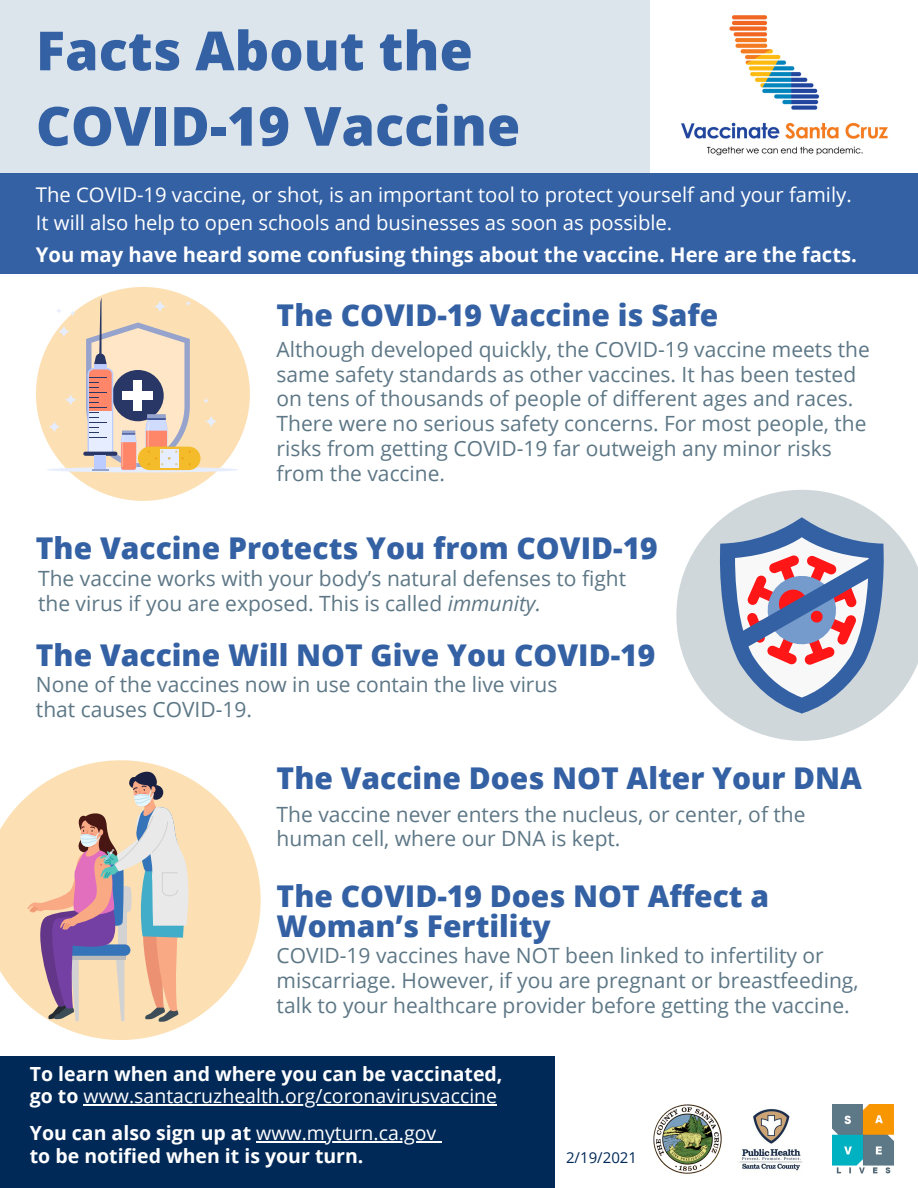
<style>
.page{position:relative;width:918px;height:1188px;background:#fff}
.page>*{position:absolute;margin:0;border:0;box-sizing:border-box;transform-origin:0 0}
.t1{font:800 54px/75.3px "Open Sans";color:#3461a4}
.t2{font:800 30px/29.2px "Open Sans";color:#3461a4}
.t3{font:21px/24.8px "Open Sans";color:#5d7786}
.t4{font:20.25px "Open Sans";color:#fff}
.t5{font:700 20.25px "Open Sans";color:#fff}
.t6{font:700 19.5px "Open Sans";color:#fff}
.t7{font:19.5px "Open Sans";color:#fff}
.t8{font:15px "Open Sans";color:#002958}
.s1{font-style:italic}
.s2{font-weight:700}
.s3{font-weight:400}
</style>
<div class="page">
<img style="left:740px;top:1109px;width:62px;height:62px">
<img style="left:653px;top:1104px;width:69px;height:70px">
<img style="left:833px;top:1105px;width:61px;height:69px">
<img style="left:681px;top:15px;width:207px;height:141px">
<div style="left:0;top:0;width:650px;height:174px;background:#dde5ec"></div>
<div style="left:0;top:174px;width:918px;height:100px;background:#3461a4"></div>
<svg style="left:36px;top:287px;width:214px;height:214px;fill:#fce0b4"></svg>
<div style="left:47px;top:467px;width:192px;height:5px;background:#e6edff;border-radius:50%"></div>
<div style="left:138px;top:447px;width:63px;height:23px;background:#f4bc2b;border-radius:12px"></div>
<svg style="left:86px;top:297px;width:105px;height:174px;background:#d7c0b1"></svg>
<svg style="left:204px;top:415px;width:14px;height:13px"></svg>
<svg style="left:153px;top:300px;width:14px;height:13px"></svg>
<svg style="left:48px;top:420px;width:13px;height:14px"></svg>
<svg style="left:203px;top:398px;width:6px;height:6px"></svg>
<svg style="left:185px;top:300px;width:7px;height:7px"></svg>
<svg style="left:69px;top:310px;width:7px;height:7px"></svg>
<svg style="left:57px;top:325px;width:14px;height:13px"></svg>
<svg style="left:64px;top:393px;width:14px;height:14px"></svg>
<svg style="left:56px;top:308px;width:6px;height:6px"></svg>
<svg style="left:0;top:760px;width:261px;height:280px;fill:#fce0b4"></svg>
<svg style="left:27px;top:771px;width:164px;height:250px;background:#d6bcb1"></svg>
<svg style="left:676px;top:490px;width:242px;height:251px;fill:#cfd7db"></svg>
<div style="left:0;top:1056px;width:555px;height:132px;background:#002958"></div>
<svg style="left:716px;top:517px;width:172px;height:197px"></svg>
<hr style="left:84px;top:1105px;width:413px;height:1px;background:#fff">
<hr style="left:256px;top:1141px;width:180px;height:1px;background:#fff">
<p class="t1" style="left:36px;top:12px;width:486px">Facts About the<br>COVID-19 Vaccine</p>
<p class="t4" style="left:36px;top:180px;width:817px">The COVID-19 vaccine, or shot, is an important tool to protect yourself and your family.</p>
<p class="t4" style="left:36px;top:208px;width:638px">It will also help to open schools and businesses as soon as possible.</p>
<p class="t5" style="left:36px;top:241px;width:823px">You may have heard some confusing things about the vaccine. Here are the facts.</p>
<p class="t2" style="left:277px;top:300px;width:443px">The COVID-19 Vaccine is Safe</p>
<p class="t3" style="left:277px;top:336px;width:595px">Although developed quickly, the COVID-19 vaccine meets the same safety standards as other vaccines. It has been tested on tens of thousands of people of different ages and races.<br>There were no serious safety concerns. For most people, the risks from getting COVID-19 far outweigh any minor risks from the vaccine.</p>
<p class="t2" style="left:36px;top:533px;width:623px">The Vaccine Protects You from COVID-19</p>
<p class="t3" style="left:38px;top:566px;width:590px">The vaccine works with your body’s natural defenses to fight the virus if you are exposed. This is called <span class="s1">immunity.</span></p>
<p class="t2" style="left:36px;top:639px;width:621px">The Vaccine Will NOT Give You COVID-19</p>
<p class="t3" style="left:36px;top:672px;width:523px">None of the vaccines now in use contain the live virus that causes COVID-19.</p>
<p class="t2" style="left:277px;top:763px;width:587px">The Vaccine Does NOT Alter Your DNA</p>
<p class="t3" style="left:277px;top:801px;width:531px">The vaccine never enters the nucleus, or center, of the human cell, where our DNA is kept.</p>
<p class="t2" style="left:277px;top:881px;width:494px">The COVID-19 Does NOT Affect a<br>Woman’s Fertility</p>
<p class="t3" style="left:277px;top:943px;width:583px">COVID-19 vaccines have NOT been linked to infertility or miscarriage. However, if you are pregnant or breastfeeding, talk to your healthcare provider before getting the vaccine.</p>
<p class="t6" style="left:30px;top:1060px;width:474px">To learn when and where you can be vaccinated,</p>
<p class="t7" style="left:30px;top:1083px;width:469px"><span class="s2">go to</span> www.santacruzhealth.org/coronavirusvaccine</p>
<p class="t6" style="left:30px;top:1119px;width:408px">You can also sign up at <span class="s3">www.myturn.ca.gov</span></p>
<p class="t6" style="left:30px;top:1142px;width:335px">to be notified when it is your turn.</p>
<p class="t8" style="left:566px;top:1147px;width:73px">2/19/2021</p>
</div>
